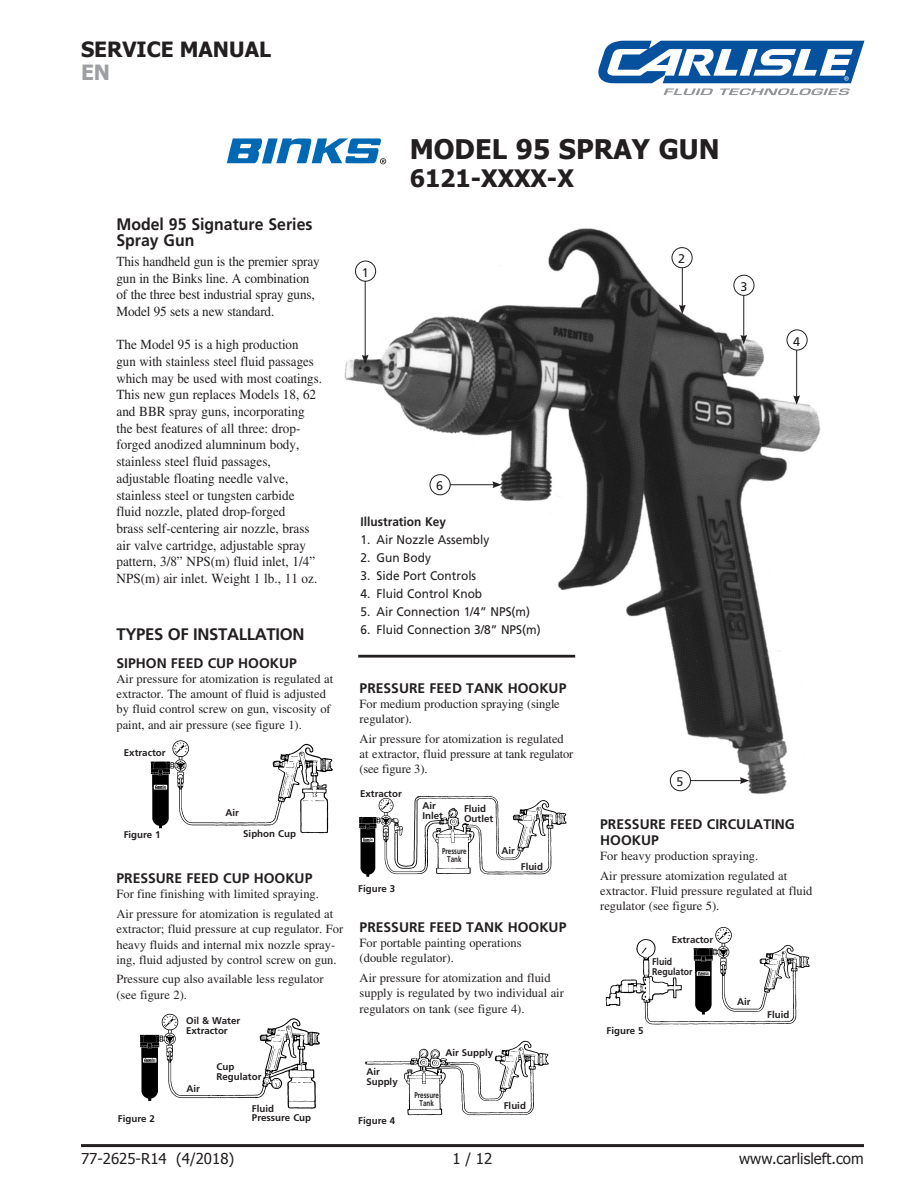
<style>
.page{position:relative;width:918px;height:1188px;background:#fff}
.page>*{position:absolute;margin:0;border:0;box-sizing:border-box;transform-origin:0 0}
.t1{font:700 27px "Tahoma";color:#231f20}
.t2{font:700 24px "Tahoma";color:#231f20}
.t3{font:700 21px "Tahoma";color:#231f20}
.t4{font:700 21px "Tahoma";color:#9d9fa2}
.t5{font:700 16.65px/16.6px "Frutiger";color:#231f20;scale:.95 1}
.t6{font:700 16.65px "Frutiger";letter-spacing:-.02em;color:#231f20}
.t7{font:15px "Tahoma";color:#231f20}
.t8{font:13.95px/16.6px "Times";color:#231f20;scale:.95 1}
.t9{font:700 13.95px/15.3px "Frutiger";color:#231f20}
.t10{font:12.45px/15.3px "Times";color:#231f20}
.t11{font:12.45px "Frutiger";color:#231f20;scale:.95 1}
.t12{font:700 12.45px "Frutiger";color:#231f20;scale:.95 1}
.t13{font:12.45px "Frutiger";color:#231f20}
.t14{font:700 9.75px/9.8px "Frutiger";color:#231f20}
.t15{font:700 9.75px/9.8px "Frutiger";color:#231f20;scale:.9 1}
.t16{font:700 8.4px/8.4px "Frutiger";color:#231f20;text-align:center;scale:.75 1}
</style>
<div class="page">
<hr style="left:81px;top:1144px;width:783px;height:3px;background:#231f20">
<img style="left:344px;top:228px;width:477px;height:566px">
<div style="left:355px;top:261px;width:21px;height:21px;border:1px solid #231f20;border-radius:50%"></div>
<hr style="left:365px;top:281px;width:1px;height:76px;background:#231f20">
<svg style="left:362px;top:355px;width:7px;height:9px"></svg>
<div style="left:734px;top:275px;width:20px;height:21px;border:1px solid #231f20;border-radius:50%"></div>
<div style="left:672px;top:247px;width:20px;height:21px;border:1px solid #231f20;border-radius:50%"></div>
<div style="left:787px;top:330px;width:21px;height:20px;border:1px solid #231f20;border-radius:50%"></div>
<hr style="left:796px;top:350px;width:1px;height:48px;background:#231f20">
<svg style="left:793px;top:395px;width:7px;height:10px"></svg>
<div style="left:670px;top:770px;width:21px;height:21px;border:1px solid #231f20;border-radius:50%"></div>
<div style="left:430px;top:474px;width:21px;height:21px;border:1px solid #231f20;border-radius:50%"></div>
<hr style="left:743px;top:296px;width:1px;height:41px;background:#231f20">
<svg style="left:740px;top:335px;width:7px;height:9px"></svg>
<hr style="left:682px;top:268px;width:1px;height:39px;background:#231f20">
<svg style="left:679px;top:305px;width:7px;height:9px"></svg>
<hr style="left:450px;top:484px;width:45px;height:1px;background:#231f20">
<svg style="left:492px;top:481px;width:10px;height:7px"></svg>
<hr style="left:690px;top:780px;width:52px;height:1px;background:#231f20">
<svg style="left:740px;top:777px;width:9px;height:7px"></svg>
<hr style="left:358px;top:655px;width:217px;height:3px;background:#231f20">
<img style="left:150px;top:740px;width:183px;height:94px">
<img style="left:605px;top:927px;width:205px;height:98px">
<img style="left:365px;top:1040px;width:184px;height:76px">
<img style="left:359px;top:796px;width:208px;height:81px">
<img style="left:140px;top:1013px;width:180px;height:96px">
<svg style="left:598px;top:40px;width:266px;height:55px"></svg>
<svg style="left:227px;top:138px;width:159px;height:26px"></svg>
<p class="t3" style="left:81px;top:34px;width:192px">SERVICE MANUAL</p>
<p class="t4" style="left:81px;top:57px;width:31px">EN</p>
<p class="t5" style="left:116px;top:215px;width:208px">Model 95 Signature Series<br>Spray Gun</p>
<p class="t8" style="left:116px;top:253px;width:216px">This handheld gun is the premier spray gun in the Binks line. A combination of the three best industrial spray guns, Model 95 sets a new standard.</p>
<p class="t8" style="left:116px;top:336px;width:218px">The Model 95 is a high production<br>gun with stainless steel fluid passages which may be used with most coatings.<br>This new gun replaces Models 18, 62 and BBR spray guns, incorporating the best features of all three: drop&shy;forged anodized alumninum body, stainless steel fluid passages, adjustable floating needle valve, stainless steel or tungsten carbide fluid nozzle, plated drop-forged<br>brass self-centering air nozzle, brass air valve cartridge, adjustable spray pattern, 3/8” NPS(m) fluid inlet, 1/4” NPS(m) air inlet. Weight 1 lb., 11 oz.</p>
<p class="t6" style="left:116px;top:624px;width:190px">TYPES OF INSTALLATION</p>
<p class="t9" style="left:116px;top:655px;width:182px">SIPHON FEED CUP HOOKUP</p>
<p class="t10" style="left:116px;top:671px;width:218px">Air pressure for atomization is regulated at extractor. The amount of fluid is adjusted by fluid control screw on gun, viscosity of paint, and air pressure (see figure 1).</p>
<p class="t14" style="left:124px;top:748px;width:43px">Extractor</p>
<p class="t14" style="left:124px;top:830px;width:38px">Figure 1</p>
<p class="t14" style="left:226px;top:808px;width:15px">Air</p>
<p class="t14" style="left:243px;top:829px;width:54px">Siphon Cup</p>
<p class="t9" style="left:116px;top:871px;width:197px">PRESSURE FEED CUP HOOKUP</p>
<p class="t10" style="left:116px;top:887px;width:204px">For fine finishing with limited spraying.</p>
<p class="t10" style="left:116px;top:906px;width:228px">Air pressure for atomization is regulated at extractor; fluid pressure at cup regulator. For heavy fluids and internal mix nozzle spray&shy;ing, fluid adjusted by control screw on gun.</p>
<p class="t10" style="left:116px;top:971px;width:209px">Pressure cup also available less regulator (see figure 2).</p>
<p class="t14" style="left:186px;top:1016px;width:56px">Oil &amp; Water<br>Extractor</p>
<p class="t14" style="left:217px;top:1062px;width:46px">Cup<br>Regulator</p>
<p class="t14" style="left:118px;top:1114px;width:39px">Figure 2</p>
<p class="t14" style="left:186px;top:1083px;width:15px">Air</p>
<p class="t14" style="left:252px;top:1103px;width:61px">Fluid<br>Pressure Cup</p>
<p class="t1" style="left:410px;top:130px;width:311px">MODEL 95 SPRAY GUN</p>
<p class="t2" style="left:410px;top:162px;width:166px">6121-XXXX-X</p>
<p class="t13" style="left:362px;top:265px;width:8px">1</p>
<p class="t13" style="left:678px;top:252px;width:8px">2</p>
<p class="t13" style="left:740px;top:279px;width:8px">3</p>
<p class="t13" style="left:793px;top:334px;width:8px">4</p>
<p class="t13" style="left:436px;top:479px;width:8px">6</p>
<p class="t12" style="left:361px;top:514px;width:92px">Illustration Key</p>
<p class="t11" style="left:361px;top:532px;width:137px">1. Air Nozzle Assembly</p>
<p class="t11" style="left:361px;top:550px;width:76px">2. Gun Body</p>
<p class="t11" style="left:361px;top:568px;width:123px">3. Side Port Controls</p>
<p class="t11" style="left:361px;top:587px;width:129px">4. Fluid Control Knob</p>
<p class="t11" style="left:361px;top:605px;width:180px">5. Air Connection 1/4” NPS(m)</p>
<p class="t11" style="left:361px;top:623px;width:191px">6. Fluid Connection 3/8” NPS(m)</p>
<p class="t9" style="left:360px;top:680px;width:208px">PRESSURE FEED TANK HOOKUP</p>
<p class="t10" style="left:360px;top:696px;width:202px">For medium production spraying (single regulator).</p>
<p class="t10" style="left:360px;top:731px;width:215px">Air pressure for atomization is regulated at extractor, fluid pressure at tank regulator (see figure 3).</p>
<p class="t14" style="left:360px;top:788px;width:43px">Extractor</p>
<p class="t14" style="left:358px;top:884px;width:39px">Figure 3</p>
<p class="t14" style="left:423px;top:801px;width:22px">Air<br>Inlet</p>
<p class="t14" style="left:464px;top:804px;width:31px">Fluid<br>Outlet</p>
<p class="t16" style="left:442px;top:847px;width:34px">Pressure<br>Tank</p>
<p class="t14" style="left:501px;top:846px;width:15px">Air</p>
<p class="t14" style="left:521px;top:862px;width:24px">Fluid</p>
<p class="t9" style="left:360px;top:919px;width:208px">PRESSURE FEED TANK HOOKUP</p>
<p class="t10" style="left:360px;top:935px;width:163px">For portable painting operations (double regulator).</p>
<p class="t10" style="left:360px;top:970px;width:206px">Air pressure for atomization and fluid supply is regulated by two individual air regulators on tank (see figure 4).</p>
<p class="t14" style="left:366px;top:1067px;width:33px">Air<br>Supply</p>
<p class="t14" style="left:358px;top:1116px;width:39px">Figure 4</p>
<p class="t14" style="left:445px;top:1048px;width:49px">Air Supply</p>
<p class="t16" style="left:414px;top:1090px;width:34px">Pressure<br>Tank</p>
<p class="t14" style="left:504px;top:1101px;width:24px">Fluid</p>
<p class="t13" style="left:677px;top:775px;width:8px">5</p>
<p class="t9" style="left:600px;top:817px;width:196px">PRESSURE FEED CIRCULATING<br>HOOKUP</p>
<p class="t10" style="left:600px;top:848px;width:160px">For heavy production spraying.</p>
<p class="t10" style="left:600px;top:868px;width:214px">Air pressure atomization regulated at extractor. Fluid pressure regulated at fluid regulator (see figure 5).</p>
<p class="t14" style="left:672px;top:934px;width:43px">Extractor</p>
<p class="t15" style="left:652px;top:957px;width:46px">Fluid<br>Regulator</p>
<p class="t14" style="left:607px;top:1026px;width:39px">Figure 5</p>
<p class="t14" style="left:737px;top:997px;width:15px">Air</p>
<p class="t14" style="left:767px;top:1010px;width:24px">Fluid</p>
<p class="t7" style="left:81px;top:1148px;width:155px">77-2625-R14 (4/2018)</p>
<p class="t7" style="left:453px;top:1148px;width:41px">1 / 12</p>
<p class="t7" style="left:739px;top:1148px;width:126px">www.carlisleft.com</p>
</div>
